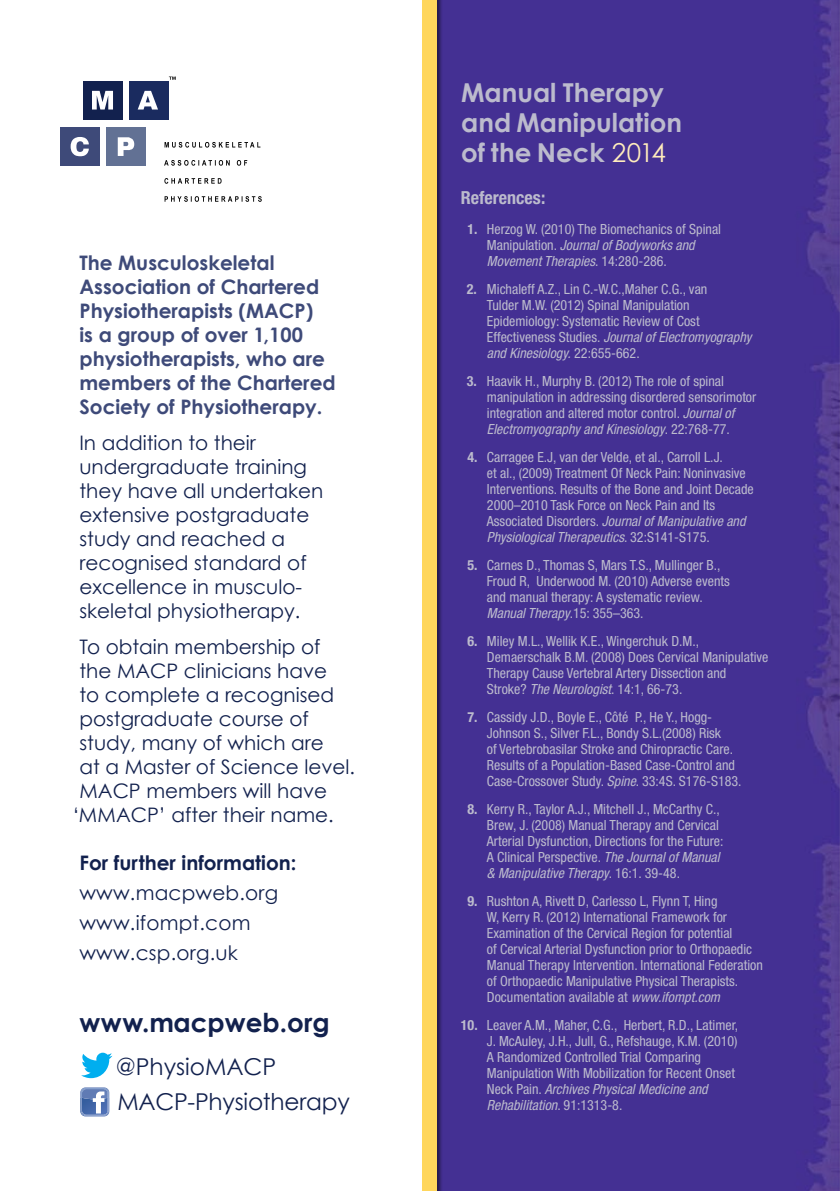
<style>
.page{position:relative;width:840px;height:1191px;background:#fff}
.page>*{position:absolute;margin:0;border:0;box-sizing:border-box;transform-origin:0 0}
.t1{font:700 26.2px "Century Gothic";color:#12214e}
.t2{font:700 26px "Century Gothic";color:#bcbbcd}
.t3{font:23.2px "Century Gothic";letter-spacing:-.01em;color:#12214e}
.t4{font:20px/24px "Century Gothic";color:#12214e}
.t5{font:700 20px/24px "Century Gothic";color:#3e4a79}
.t6{font:700 20px "Century Gothic";color:#12214e}
.t7{font:700 condensed 18px "Helvetica Neue";color:#bcbbcd}
.t8{font:condensed 14px/16px "Helvetica Neue";color:#bcbbcd}
.s1{font-weight:400;color:#ffecbc}
.s2{font-weight:700}
.s3{font-style:italic}
</style>
<div class="page">
<div style="left:442px;top:0;width:397px;height:1191px;background:#443093"></div>
<svg style="left:81px;top:1052px;width:31px;height:26px"></svg>
<svg style="left:80px;top:1087px;width:29px;height:29px"></svg>
<div style="left:421px;top:0;width:21px;height:1191px;background:#000;opacity:.5"></div>
<div style="left:422px;top:0;width:15px;height:1191px;background:#ffd65c"></div>
<div style="left:106px;top:128px;width:39px;height:38px;background:#627194"></div>
<div style="left:129px;top:81px;width:39px;height:38px;background:#1a2b5f"></div>
<div style="left:60px;top:128px;width:39px;height:38px;background:#3e4a79"></div>
<div style="left:83px;top:81px;width:39px;height:38px;background:#12214e"></div>
<svg style="left:164px;top:196px;width:97px;height:6px"></svg>
<svg style="left:164px;top:178px;width:57px;height:6px"></svg>
<svg style="left:164px;top:160px;width:83px;height:6px"></svg>
<svg style="left:164px;top:142px;width:96px;height:6px"></svg>
<svg style="left:169px;top:77px;width:7px;height:3px"></svg>
<svg style="left:92px;top:91px;width:21px;height:18px"></svg>
<svg style="left:138px;top:91px;width:20px;height:18px"></svg>
<svg style="left:71px;top:137px;width:18px;height:19px"></svg>
<svg style="left:118px;top:137px;width:16px;height:19px"></svg>
<p class="t5" style="left:79px;top:250px;width:258px">The Musculoskeletal<br>Association of Chartered<br>Physiotherapists (MACP)<br>is a group of over 1,100 physiotherapists, who are members of the Chartered<br>Society of Physiotherapy.</p>
<p class="t4" style="left:79px;top:431px;width:245px">In addition to their undergraduate training they have all undertaken extensive postgraduate study and reached a recognised standard of excellence in musculo&shy;skeletal physiotherapy.</p>
<p class="t4" style="left:79px;top:635px;width:277px">To obtain membership of the MACP clinicians have<br>to complete a recognised postgraduate course of study, many of which are<br>at a Master of Science level.<br>MACP members will have</p>
<p class="t4" style="left:73px;top:803px;width:262px">‘MMACP’ after their name.</p>
<p class="t6" style="left:79px;top:850px;width:218px">For further information:</p>
<p class="t4" style="left:79px;top:881px;width:200px">www.macpweb.org</p>
<p class="t4" style="left:79px;top:911px;width:172px">www.ifompt.com</p>
<p class="t4" style="left:79px;top:941px;width:160px">www.csp.org.uk</p>
<p class="t1" style="left:79px;top:1006px;width:252px">www.macpweb.org</p>
<p class="t3" style="left:116px;top:1052px;width:162px">@PhysioMACP</p>
<p class="t3" style="left:117px;top:1087px;width:234px">MACP-Physiotherapy</p>
<p class="t2" style="left:461px;top:76px;width:204px">Manual Therapy</p>
<p class="t2" style="left:461px;top:106px;width:222px">and Manipulation</p>
<p class="t2" style="left:461px;top:136px;width:206px">of the Neck <span class="s1">2014</span></p>
<p class="t7" style="left:460px;top:186px;width:86px">References:</p>
<p class="t8" style="left:486px;top:220px;width:235px;text-indent:-20px"><span class="s2">1.</span> Herzog W. (2010) The Biomechanics of Spinal<br>Manipulation. <span class="s3">Journal of Bodyworks and<br>Movement Therapies</span>. 14:280-286.</p>
<p class="t8" style="left:486px;top:280px;width:266px;text-indent:-20px"><span class="s2">2.</span> Michaleff A.Z., Lin C.-W.C.,Maher C.G., van<br>Tulder M.W. (2012) Spinal Manipulation Epidemiology: Systematic Review of Cost Effectiveness Studies. <span class="s3">Journal of Electromyography and Kinesiology.</span> 22:655-662.</p>
<p class="t8" style="left:486px;top:372px;width:271px;text-indent:-20px"><span class="s2">3.</span> Haavik H., Murphy B. (2012) The role of spinal manipulation in addressing disordered sensorimotor integration and altered motor control. <span class="s3">Journal of Electromyography and Kinesiology</span>. 22:768-77.</p>
<p class="t8" style="left:486px;top:448px;width:268px;text-indent:-20px"><span class="s2">4.</span> Carragee E.J, van der Velde, et al., Carroll L.J.<br>et al., (2009) Treatment Of Neck Pain: Noninvasive Interventions. Results of the Bone and Joint Decade 2000–2010 Task Force on Neck Pain and Its Associated Disorders. <span class="s3">Journal of Manipulative and Physiological Therapeutics</span>. 32:S141-S175.</p>
<p class="t8" style="left:486px;top:556px;width:244px;text-indent:-20px"><span class="s2">5.</span> Carnes D., Thomas S, Mars T.S., Mullinger B., Froud R, Underwood M. (2010) Adverse events and manual therapy: A systematic review.<br><span class="s3">Manual Therapy</span>.15: 355–363.</p>
<p class="t8" style="left:486px;top:632px;width:283px;text-indent:-20px"><span class="s2">6.</span> Miley M.L., Wellik K.E., Wingerchuk D.M., Demaerschalk B.M. (2008) Does Cervical Manipulative Therapy Cause Vertebral Artery Dissection and Stroke? <span class="s3">The Neurologist</span>. 14:1, 66-73.</p>
<p class="t8" style="left:486px;top:708px;width:256px;text-indent:-20px"><span class="s2">7.</span> Cassidy J.D., Boyle E., Côté P., He Y., Hogg-Johnson S., Silver F.L., Bondy S.L.(2008) Risk<br>of Vertebrobasilar Stroke and Chiropractic Care.<br>Results of a Population-Based Case-Control and Case-Crossover Study. <span class="s3">Spine</span>. 33:4S. S176-S183.</p>
<p class="t8" style="left:486px;top:800px;width:238px;text-indent:-20px"><span class="s2">8.</span> Kerry R., Taylor A.J., Mitchell J., McCarthy C., Brew, J. (2008) Manual Therapy and Cervical Arterial Dysfunction, Directions for the Future:<br>A Clinical Perspective. <span class="s3">The Journal of Manual &amp; Manipulative Therapy</span>. 16:1. 39-48.</p>
<p class="t8" style="left:486px;top:892px;width:277px;text-indent:-20px"><span class="s2">9.</span> Rushton A, Rivett D, Carlesso L, Flynn T, Hing<br>W, Kerry R. (2012) International Framework for Examination of the Cervical Region for potential<br>of Cervical Arterial Dysfunction prior to Orthopaedic Manual Therapy Intervention. International Federation of Orthopaedic Manipulative Physical Therapists.<br>Documentation available at <span class="s3">www.ifompt.com</span></p>
<p class="t8" style="left:486px;top:1016px;width:252px;text-indent:-26px"><span class="s2">10.</span> Leaver A.M., Maher, C.G., Herbert, R.D., Latimer, J. McAuley, J.H., Jull, G., Refshauge, K.M. (2010)<br>A Randomized Controlled Trial Comparing Manipulation With Mobilization for Recent Onset Neck Pain. <span class="s3">Archives Physical Medicine and Rehabilitation</span>. 91:1313-8.</p>
</div>
